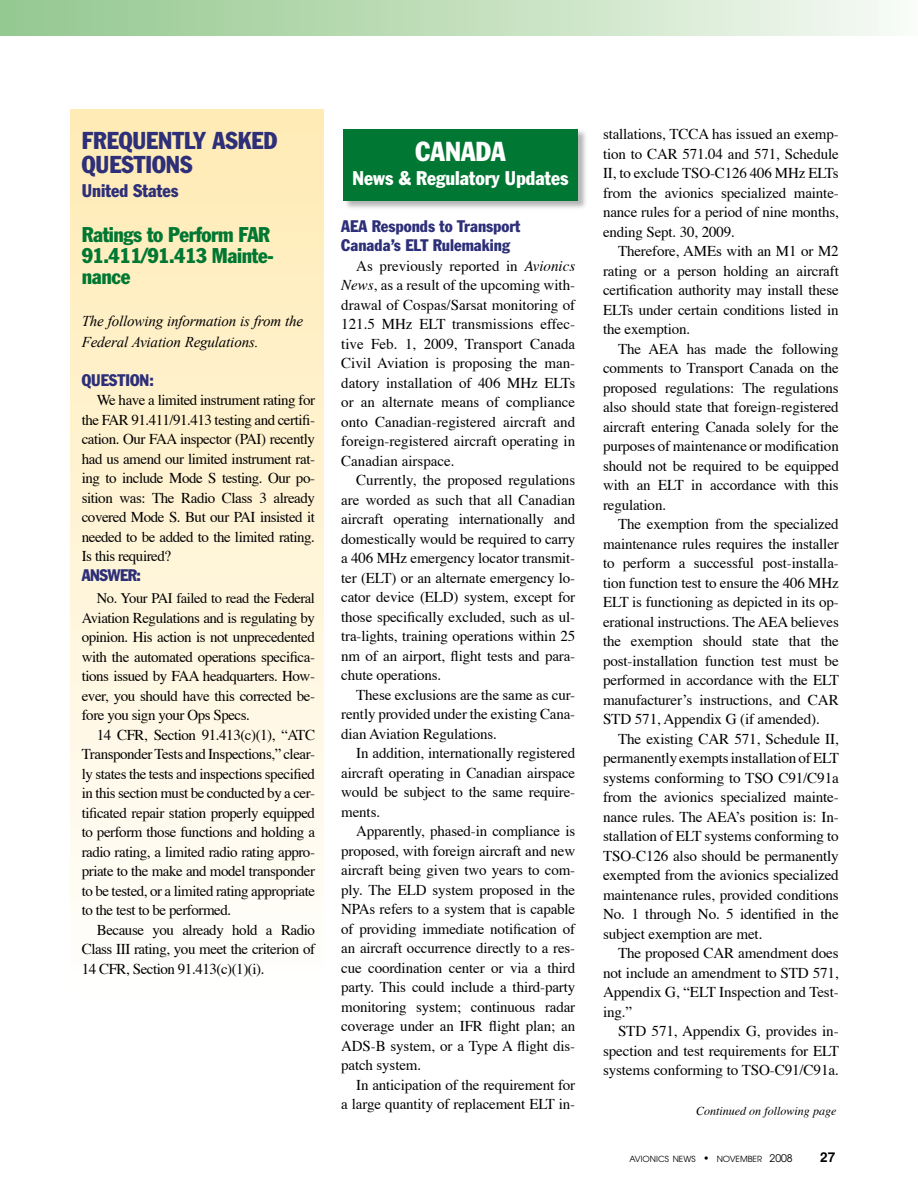
<style>
.page{position:relative;width:918px;height:1188px;background:#fff}
.page>*{position:absolute;margin:0;border:0;box-sizing:border-box;transform-origin:0 0}
.t1{font:condensed 27px "Franklin Gothic";color:#fff}
.t2{font:condensed 24px/24px "Franklin Gothic";color:#2d2f78}
.t3{font:condensed 21px/21px "Franklin Gothic";letter-spacing:-.02em;color:#007732}
.t4{font:condensed 19.5px "Franklin Gothic";color:#fff}
.t5{font:condensed 18px "Franklin Gothic";color:#2d2f78}
.t6{font:condensed 16.5px/19.5px "Franklin Gothic";color:#2d2f78}
.t7{font:15px/19.5px "Times";letter-spacing:-.01em;color:#000;text-align:justify}
.t8{font:italic 15px/21px "Times New Roman";letter-spacing:-.01em;color:#000}
.t9{font:14.55px "Times";letter-spacing:-.03em;color:#000}
.t10{font:700 13.5px "Helvetica";color:#000}
.t11{font:italic 12px "Times";color:#000}
.t12{font:8.4px "Avant Garde";color:#000}
.s1{font-size:14.55px}
.s2{font-style:italic}
.s3{font-size:10.5px}
</style>
<div class="page">
<div style="left:0;top:0;width:918px;height:36px;background:linear-gradient(to right,#92c78c,#f6faf3)"></div>
<div style="left:70px;top:109px;width:254px;height:891px;background:linear-gradient(to bottom,#ffebb4,#fffffd)"></div>
<div style="left:342px;top:128px;width:246px;height:83px;background:#000;opacity:.3"></div>
<div style="left:344px;top:129px;width:234px;height:72px;background:#007732"></div>
<h2 class="t2" style="left:82px;top:128px;width:197px">FREQUENTLY ASKED<br>QUESTIONS</h2>
<p class="t5" style="left:82px;top:179px;width:98px">United States</p>
<h3 class="t3" style="left:82px;top:224px;width:193px">Ratings to Perform FAR<br>91.411/91.413 Mainte&shy;nance</h3>
<p class="t8" style="left:82px;top:310px;width:223px">The following information is from the<br>Federal Aviation Regulations.</p>
<p class="t6" style="left:82px;top:370px;width:73px">QUESTION:</p>
<p class="t7" style="left:82px;top:389px;width:235px;text-indent:15px">We have a limited instrument rating for the FAR 91.411/91.413 testing and certifi&shy;cation. Our FAA inspector (PAI) recently had us amend our limited instrument rat&shy;ing to include Mode S testing. Our po&shy;sition was: The Radio Class 3 already covered Mode S. But our PAI insisted it needed to be added to the limited rating.<br>Is this required?</p>
<p class="t6" style="left:82px;top:565px;width:61px">ANSWER:</p>
<p class="t9" style="left:97px;top:585px;width:220px">No. Your PAI failed to read the Federal</p>
<p class="t7" style="left:82px;top:607px;width:235px"><span class="s1">Av</span>iation Regulations and is regulating by opinion. His action is not unprecedented with the automated operations specifica&shy;tions issued by FAA headquarters. How&shy;ever, you should have this corrected be&shy;fore you sign your Ops Specs.</p>
<p class="t7" style="left:82px;top:724px;width:235px;text-indent:15px">14 CFR, Section 91.413(c)(1), “ATC Transponder Tests and Inspections,” clear&shy;ly states the tests and inspections specified in this section must be conducted by a cer&shy;tificated repair station properly equipped to perform those functions and holding a radio rating, a limited radio rating appro&shy;priate to the make and model transponder to be tested, or a limited rating appropriate to the test to be performed.</p>
<p class="t7" style="left:82px;top:919px;width:235px;text-indent:15px">Because you already hold a Radio Class III rating, you meet the criterion of 14 CFR, Section 91.413(c)(1)(i).</p>
<h1 class="t1" style="left:416px;top:135px;width:16px">Canada</h1>
<h3 class="t4" style="left:353px;top:166px;width:217px">News &amp; Regulatory Updates</h3>
<p class="t6" style="left:341px;top:216px;width:181px">AEA Responds to Transport<br>Canada’s ELT Rulemaking</p>
<p class="t7" style="left:341px;top:255px;width:236px;text-indent:15px">As previously reported in <span class="s2">Avionics News</span>, as a result of the upcoming with&shy;drawal of Cospas/Sarsat monitoring of 121.5 MHz ELT transmissions effec&shy;tive Feb. 1, 2009, Transport Canada Civil Aviation is proposing the man&shy;datory installation of 406 MHz ELTs or an alternate means of compliance onto Canadian-registered aircraft and foreign-registered aircraft operating in Canadian airspace.</p>
<p class="t7" style="left:341px;top:469px;width:236px;text-indent:15px">Currently, the proposed regulations are worded as such that all Canadian aircraft operating internationally and domestically would be required to carry a 406 MHz emergency locator transmit&shy;ter (ELT) or an alternate emergency lo&shy;cator device (ELD) system, except for those specifically excluded, such as ul&shy;tra-lights, training operations within 25 nm of an airport, flight tests and para&shy;chute operations.</p>
<p class="t7" style="left:341px;top:684px;width:235px;text-indent:15px">These exclusions are the same as cur&shy;rently provided under the existing Cana&shy;dian Aviation Regulations.</p>
<p class="t7" style="left:341px;top:742px;width:236px;text-indent:15px">In addition, internationally registered aircraft operating in Canadian airspace would be subject to the same require&shy;ments.</p>
<p class="t7" style="left:341px;top:820px;width:236px;text-indent:15px">Apparently, phased-in compliance is proposed, with foreign aircraft and new aircraft being given two years to com&shy;ply. The ELD system proposed in the NPAs refers to a system that is capable of providing immediate notification of an aircraft occurrence directly to a res&shy;cue coordination center or via a third party. This could include a third-party monitoring system; continuous radar coverage under an IFR flight plan; an ADS-B system, or a Type A flight dis&shy;patch system.</p>
<p class="t7" style="left:341px;top:1074px;width:236px;text-align:right">In anticipation of the requirement for<br>a large quantity of replacement ELT in-</p>
<p class="t7" style="left:603px;top:123px;width:237px">stallations, TCCA has issued an exemp&shy;tion to CAR 571.04 and 571, Schedule II, to exclude TSO-C126 406 MHz ELTs from the avionics specialized mainte&shy;nance rules for a period of nine months, ending Sept. 30, 2009.</p>
<p class="t7" style="left:603px;top:240px;width:237px;text-indent:15px">Therefore, AMEs with an M1 or M2 rating or a person holding an aircraft certification authority may install these ELTs under certain conditions listed in the exemption.</p>
<p class="t7" style="left:603px;top:338px;width:237px;text-indent:15px">The AEA has made the following comments to Transport Canada on the proposed regulations: The regulations also should state that foreign-registered aircraft entering Canada solely for the purposes of maintenance or modification should not be required to be equipped with an ELT in accordance with this regulation.</p>
<p class="t7" style="left:603px;top:513px;width:238px;text-indent:15px">The exemption from the specialized maintenance rules requires the installer to perform a successful post-installa&shy;tion function test to ensure the 406 MHz ELT is functioning as depicted in its op&shy;erational instructions. The AEA believes the exemption should state that the post-installation function test must be performed in accordance with the ELT manufacturer’s instructions, and CAR STD 571, Appendix G (if amended).</p>
<p class="t7" style="left:603px;top:728px;width:238px;text-indent:15px">The existing CAR 571, Schedule II, permanently exempts installation of ELT systems conforming to TSO C91/C91a from the avionics specialized mainte&shy;nance rules. The AEA’s position is: In&shy;stallation of ELT systems conforming to TSO-C126 also should be permanently exempted from the avionics specialized maintenance rules, provided conditions No. 1 through No. 5 identified in the subject exemption are met.</p>
<p class="t7" style="left:603px;top:942px;width:237px;text-indent:15px">The proposed CAR amendment does not include an amendment to STD 571, Appendix G, “ELT Inspection and Test&shy;ing.”</p>
<p class="t7" style="left:603px;top:1020px;width:238px;text-indent:15px">STD 571, Appendix G, provides in&shy;spection and test requirements for ELT systems conforming to TSO-C91/C91a.</p>
<p class="t11" style="left:696px;top:1100px;width:142px">Continued on following page</p>
<p class="t12" style="left:629px;top:1154px;width:165px">AVIONICS NEWS <span class="s3">•</span> NOVEMBER <span class="s3">2008</span></p>
<p class="t10" style="left:820px;top:1150px;width:17px">27</p>
</div>
